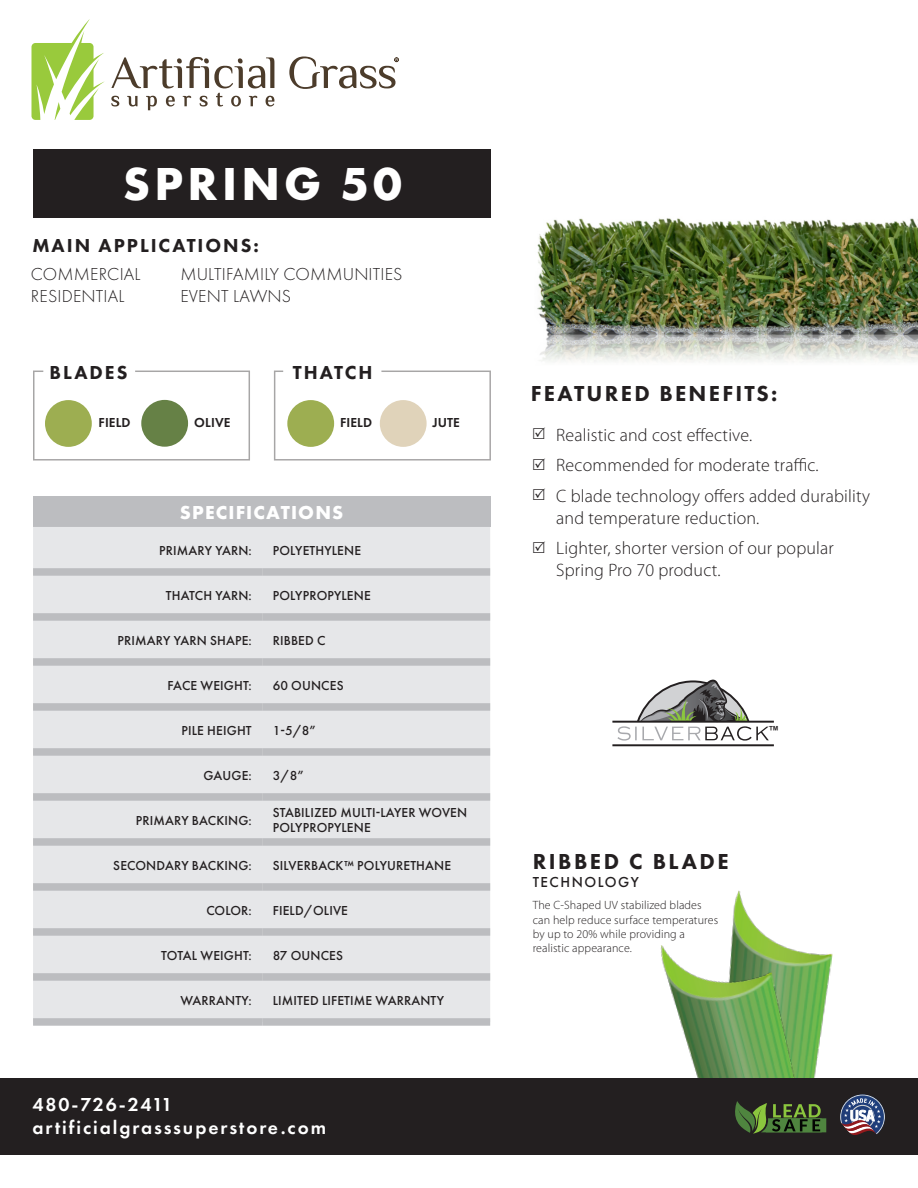
<style>
.page{position:relative;width:918px;height:1188px;background:#fff}
.page>*{position:absolute;margin:0;border:0;box-sizing:border-box;transform-origin:0 0}
.t1{font:700 48px "Futura PT";letter-spacing:.09em;color:#fff}
.t2{font:800 22.5px "Futura PT";letter-spacing:.1em;color:#231f20}
.t3{font:800 19.5px "Futura PT";letter-spacing:.1em;color:#231f20}
.t4{font:600 19.5px "Futura PT";letter-spacing:.1em;color:#fff}
.t5{font:700 19.5px "Futura PT";letter-spacing:.06em;color:#fff}
.t6{font:600 19.5px "Futura PT";letter-spacing:.075em;color:#fff}
.t7{font:300 18px/21.6px "Myriad Pro";letter-spacing:.01em;color:#231f20}
.t8{font:300 18px/21.6px "Futura PT";letter-spacing:.01em;color:#231f20}
.t9{font:500 15px "Futura PT";letter-spacing:.1em;color:#231f20}
.t10{font:500 13.5px/15px "Futura PT";letter-spacing:.01em;color:#231f20}
.t11{font:600 13.5px "Futura PT";letter-spacing:.01em;color:#231f20}
.t12{font:300 12px/14.4px "Myriad Pro";letter-spacing:.01em;color:#231f20}
.t13{font:600 11.25px "Tw Cen MT Std";color:#231f20}
</style>
<div class="page">
<svg style="left:111px;top:57px;width:163px;height:53px"></svg>
<svg style="left:31px;top:19px;width:74px;height:101px"></svg>
<svg style="left:289px;top:57px;width:110px;height:32px"></svg>
<img style="left:732px;top:890px;width:106px;height:189px">
<img style="left:648px;top:920px;width:158px;height:159px">
<div style="left:33px;top:149px;width:457px;height:68px;background:#231f20"></div>
<svg style="left:274px;top:370px;width:217px;height:91px"></svg>
<svg style="left:33px;top:370px;width:217px;height:91px"></svg>
<div style="left:45px;top:400px;width:47px;height:47px;background:#9dae51;border-radius:50%"></div>
<div style="left:287px;top:400px;width:47px;height:47px;background:#9dae51;border-radius:50%"></div>
<div style="left:380px;top:400px;width:47px;height:47px;background:#e0d3ba;border-radius:50%"></div>
<div style="left:141px;top:400px;width:47px;height:47px;background:#668146;border-radius:50%"></div>
<img style="left:537px;top:218px;width:381px;height:144px">
<div style="left:33px;top:497px;width:457px;height:30px;background:#bcbdc0"></div>
<div style="left:33px;top:527px;width:457px;height:491px;background:#e6e7e9"></div>
<div style="left:33px;top:568px;width:229px;height:8px;background:#bcbdc0"></div>
<div style="left:262px;top:568px;width:228px;height:8px;background:#bcbdc0"></div>
<div style="left:33px;top:613px;width:229px;height:8px;background:#bcbdc0"></div>
<div style="left:262px;top:613px;width:228px;height:8px;background:#bcbdc0"></div>
<div style="left:33px;top:658px;width:229px;height:8px;background:#bcbdc0"></div>
<div style="left:262px;top:658px;width:228px;height:8px;background:#bcbdc0"></div>
<div style="left:33px;top:703px;width:229px;height:8px;background:#bcbdc0"></div>
<div style="left:262px;top:703px;width:228px;height:8px;background:#bcbdc0"></div>
<div style="left:33px;top:748px;width:229px;height:8px;background:#bcbdc0"></div>
<div style="left:262px;top:748px;width:228px;height:8px;background:#bcbdc0"></div>
<div style="left:33px;top:793px;width:229px;height:8px;background:#bcbdc0"></div>
<div style="left:262px;top:793px;width:228px;height:8px;background:#bcbdc0"></div>
<div style="left:33px;top:838px;width:229px;height:8px;background:#bcbdc0"></div>
<div style="left:262px;top:838px;width:228px;height:8px;background:#bcbdc0"></div>
<div style="left:33px;top:883px;width:229px;height:8px;background:#bcbdc0"></div>
<div style="left:262px;top:883px;width:228px;height:8px;background:#bcbdc0"></div>
<div style="left:33px;top:928px;width:229px;height:8px;background:#bcbdc0"></div>
<div style="left:262px;top:928px;width:228px;height:8px;background:#bcbdc0"></div>
<div style="left:33px;top:973px;width:229px;height:8px;background:#bcbdc0"></div>
<div style="left:262px;top:973px;width:228px;height:8px;background:#bcbdc0"></div>
<div style="left:33px;top:1018px;width:229px;height:8px;background:#bcbdc0"></div>
<div style="left:262px;top:1018px;width:228px;height:8px;background:#bcbdc0"></div>
<div style="left:0;top:1079px;width:918px;height:76px;background:#231f20"></div>
<svg style="left:840px;top:1094px;width:45px;height:41px"></svg>
<svg style="left:735px;top:1101px;width:91px;height:33px"></svg>
<svg style="left:617px;top:679px;width:152px;height:62px"></svg>
<hr style="left:612px;top:721px;width:162px;height:2px;background:#231f20">
<hr style="left:612px;top:744px;width:162px;height:2px;background:#231f20">
<p class="t1" style="left:123px;top:153px;width:281px">SPRING 50</p>
<p class="t3" style="left:32px;top:234px;width:228px">MAIN APPLICATIONS:</p>
<p class="t8" style="left:31px;top:264px;width:111px">COMMERCIAL</p>
<p class="t8" style="left:31px;top:285px;width:95px">RESIDENTIAL</p>
<p class="t8" style="left:180px;top:264px;width:224px">MULTIFAMILY COMMUNITIES<br>EVENT LAWNS</p>
<p class="t3" style="left:50px;top:361px;width:79px">BLADES</p>
<p class="t3" style="left:293px;top:361px;width:81px">THATCH</p>
<p class="t11" style="left:99px;top:414px;width:34px">FIELD</p>
<p class="t11" style="left:194px;top:414px;width:38px">OLIVE</p>
<p class="t11" style="left:340px;top:414px;width:34px">FIELD</p>
<p class="t11" style="left:432px;top:414px;width:29px">JUTE</p>
<p class="t5" style="left:180px;top:500px;width:165px">SPECIFICATIONS</p>
<p class="t10" style="left:159px;top:543px;width:94px">PRIMARY YARN:</p>
<p class="t10" style="left:273px;top:543px;width:90px">POLYETHYLENE</p>
<p class="t10" style="left:166px;top:588px;width:87px">THATCH YARN:</p>
<p class="t10" style="left:273px;top:588px;width:99px">POLYPROPYLENE</p>
<p class="t10" style="left:118px;top:633px;width:136px">PRIMARY YARN SHAPE:</p>
<p class="t10" style="left:273px;top:633px;width:54px">RIBBED C</p>
<p class="t10" style="left:167px;top:678px;width:86px">FACE WEIGHT:</p>
<p class="t10" style="left:273px;top:678px;width:72px">60 OUNCES</p>
<p class="t10" style="left:182px;top:723px;width:72px">PILE HEIGHT</p>
<p class="t10" style="left:273px;top:723px;width:45px">1-5/8”</p>
<p class="t10" style="left:203px;top:768px;width:50px">GAUGE:</p>
<p class="t10" style="left:273px;top:768px;width:32px">3/8”</p>
<p class="t10" style="left:136px;top:813px;width:118px">PRIMARY BACKING:</p>
<p class="t10" style="left:273px;top:805px;width:196px">STABILIZED MULTI-LAYER WOVEN<br>POLYPROPYLENE</p>
<p class="t10" style="left:113px;top:858px;width:140px">SECONDARY BACKING:</p>
<p class="t10" style="left:273px;top:858px;width:180px">SILVERBACK™ POLYURETHANE</p>
<p class="t10" style="left:206px;top:903px;width:47px">COLOR:</p>
<p class="t10" style="left:273px;top:903px;width:77px">FIELD/OLIVE</p>
<p class="t10" style="left:161px;top:948px;width:92px">TOTAL WEIGHT:</p>
<p class="t10" style="left:273px;top:948px;width:72px">87 OUNCES</p>
<p class="t10" style="left:180px;top:993px;width:73px">WARRANTY:</p>
<p class="t10" style="left:273px;top:993px;width:173px">LIMITED LIFETIME WARRANTY</p>
<p class="t6" style="left:32px;top:1092px;width:142px">480-726-2411</p>
<p class="t4" style="left:32px;top:1115px;width:295px">artificialgrasssuperstore.com</p>
<p class="t2" style="left:531px;top:379px;width:248px">FEATURED BENEFITS:</p>
<p class="t7" style="left:556px;top:424px;width:198px">Realistic and cost effective.</p>
<p class="t7" style="left:556px;top:454px;width:264px">Recommended for moderate traffic.</p>
<p class="t7" style="left:556px;top:485px;width:315px">C blade technology offers added durability and temperature reduction.</p>
<p class="t7" style="left:556px;top:537px;width:279px">Lighter, shorter version of our popular<br>Spring Pro 70 product.</p>
<p class="t13" style="left:768px;top:724px;width:13px">™</p>
<p class="t2" style="left:533px;top:847px;width:197px">RIBBED C BLADE</p>
<p class="t9" style="left:533px;top:873px;width:108px">TECHNOLOGY</p>
<p class="t12" style="left:533px;top:898px;width:187px">The C-Shaped UV stabilized blades can help reduce surface temperatures by up to 20% while providing a realistic appearance.</p>
</div>
